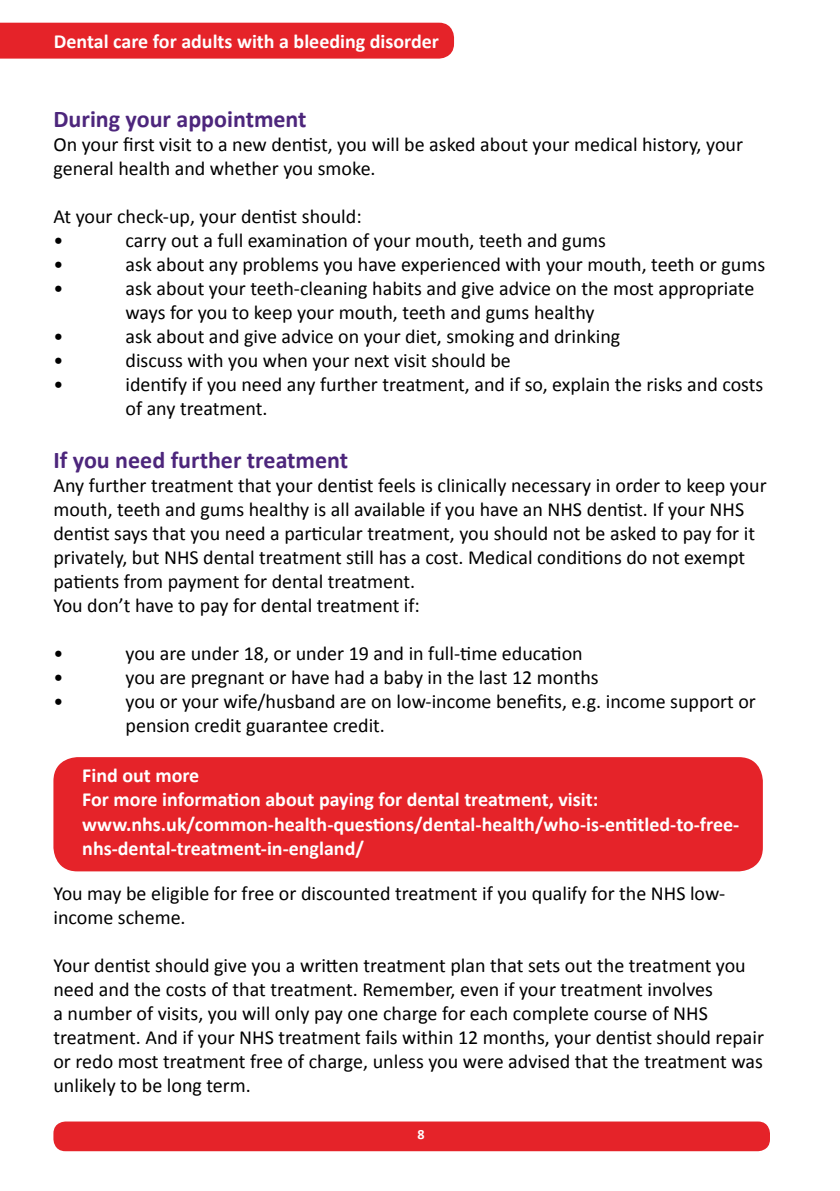
<style>
.page{position:relative;width:840px;height:1191px;background:#fff}
.page>*{position:absolute;margin:0;border:0;box-sizing:border-box;transform-origin:0 0}
.t1{font:700 24px "Calibri";color:#4d267c}
.t2{font:20px/24px "Calibri";color:#000}
.t3{font:700 20px/24px "Calibri";color:#fff}
.t4{font:700 14px "Calibri";color:#fff}
</style>
<div class="page">
<div style="left:0;top:23px;width:454px;height:36px;background:#e52329"></div>
<div style="left:53px;top:1121px;width:716px;height:30px;background:#e52329;border-radius:12px"></div>
<div style="left:53px;top:757px;width:709px;height:114px;background:#e52329;border-radius:24px"></div>
<p class="t3" style="left:54px;top:29px;width:386px">Dental care for adults with a bleeding disorder</p>
<p class="t1" style="left:53px;top:104px;width:254px">During your appointment</p>
<p class="t2" style="left:53px;top:132px;width:690px">On your first visit to a new dentist, you will be asked about your medical history, your general health and whether you smoke.</p>
<p class="t2" style="left:53px;top:204px;width:309px">At your check-up, your dentist should: •</p>
<p class="t2" style="left:125px;top:228px;width:482px">carry out a full examination of your mouth, teeth and gums</p>
<p class="t2" style="left:53px;top:252px;width:11px">•</p>
<p class="t2" style="left:125px;top:252px;width:640px">ask about any problems you have experienced with your mouth, teeth or gums</p>
<p class="t2" style="left:53px;top:276px;width:11px">•</p>
<p class="t2" style="left:125px;top:276px;width:630px">ask about your teeth-cleaning habits and give advice on the most appropriate ways for you to keep your mouth, teeth and gums healthy</p>
<p class="t2" style="left:53px;top:324px;width:11px">•</p>
<p class="t2" style="left:125px;top:324px;width:496px">ask about and give advice on your diet, smoking and drinking</p>
<p class="t2" style="left:53px;top:348px;width:11px">•</p>
<p class="t2" style="left:125px;top:348px;width:386px">discuss with you when your next visit should be</p>
<p class="t2" style="left:53px;top:372px;width:11px">•</p>
<p class="t2" style="left:125px;top:372px;width:639px">identify if you need any further treatment, and if so, explain the risks and costs of any treatment.</p>
<p class="t1" style="left:53px;top:444px;width:296px">If you need further treatment</p>
<p class="t2" style="left:53px;top:473px;width:714px">Any further treatment that your dentist feels is clinically necessary in order to keep your mouth, teeth and gums healthy is all available if you have an NHS dentist. If your NHS dentist says that you need a particular treatment, you should not be asked to pay for it privately, but NHS dental treatment still has a cost. Medical conditions do not exempt patients from payment for dental treatment.<br>You don’t have to pay for dental treatment if:</p>
<p class="t2" style="left:53px;top:641px;width:11px">•</p>
<p class="t2" style="left:125px;top:641px;width:458px">you are under 18, or under 19 and in full-time education</p>
<p class="t2" style="left:53px;top:665px;width:11px">•</p>
<p class="t2" style="left:125px;top:665px;width:474px">you are pregnant or have had a baby in the last 12 months</p>
<p class="t2" style="left:53px;top:689px;width:11px">•</p>
<p class="t2" style="left:125px;top:689px;width:631px">you or your wife/husband are on low-income benefits, e.g. income support or pension credit guarantee credit.</p>
<p class="t3" style="left:82px;top:764px;width:658px">Find out more<br>For more information about paying for dental treatment, visit: www.nhs.uk/common-health-questions/dental-health/who-is-entitled-to-free&shy;nhs-dental-treatment-in-england/</p>
<p class="t2" style="left:53px;top:881px;width:672px">You may be eligible for free or discounted treatment if you qualify for the NHS low&shy;income scheme.</p>
<p class="t2" style="left:53px;top:953px;width:711px">Your dentist should give you a written treatment plan that sets out the treatment you need and the costs of that treatment. Remember, even if your treatment involves<br>a number of visits, you will only pay one charge for each complete course of NHS treatment. And if your NHS treatment fails within 12 months, your dentist should repair or redo most treatment free of charge, unless you were advised that the treatment was unlikely to be long term.</p>
<p class="t4" style="left:417px;top:1125px;width:9px">8</p>
</div>
